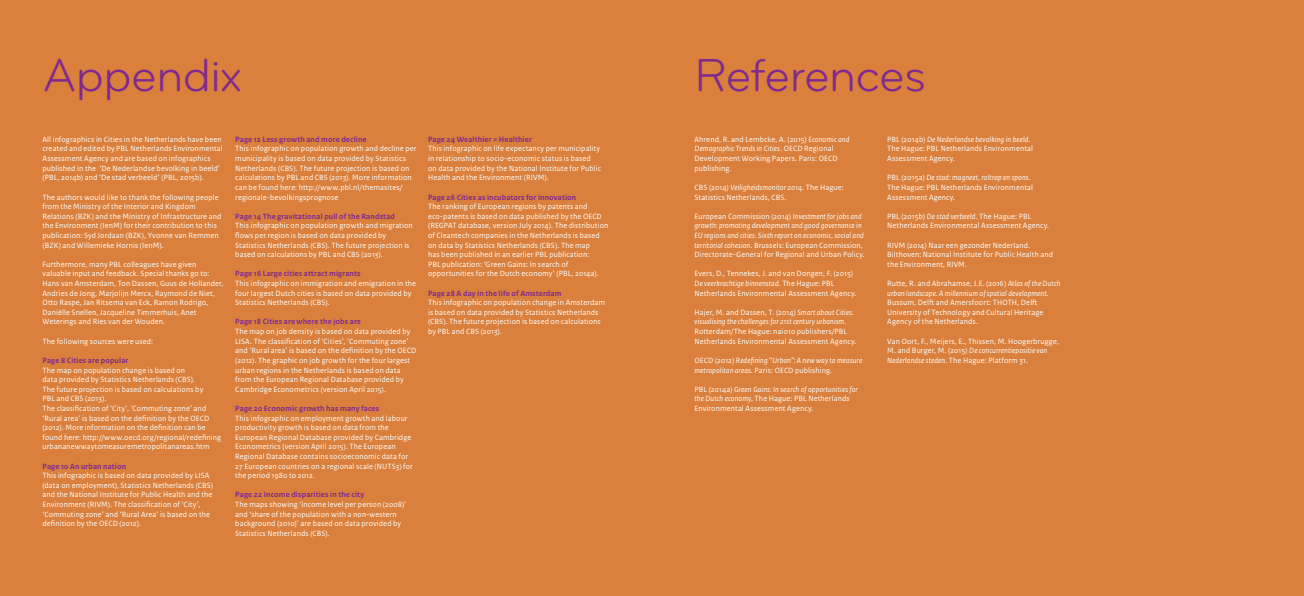
<style>
.page{position:relative;width:1304px;height:596px;background:#fff}
.page>*{position:absolute;margin:0;border:0;box-sizing:border-box;transform-origin:0 0}
.t1{font:48px "Bryant";letter-spacing:-.015em;color:#80298f}
.P_textpage{font:8px/9.6px "Rijksoverheid Sans Text";letter-spacing:.015em;color:#fff}
.P_textpage-2{font:700 8px "Rijksoverheid Sans Text";letter-spacing:.02em;color:#80298f}
.P_textpage-3{font:italic 8px/9.6px "Rijksoverheid Sans Text";letter-spacing:.015em;color:#fff}
.s1{font-style:italic}
.s2{font-style:normal}
</style>
<div class="page">
<div style="left:0;top:0;width:1304px;height:595px;background:#da803c"></div>
<h1 class="t1" style="left:43px;top:46px;width:201px">Appendix</h1>
<h1 class="t1" style="left:694px;top:46px;width:233px">References</h1>
<p class="P_textpage" style="left:43px;top:134px;width:182px">All infographics in Cities in the Netherlands have been created and edited by PBL Netherlands Environmental Assessment Agency and are based on infographics published in the ‘De Nederlandse bevolking in beeld’ (PBL, 2014b) and ‘De stad verbeeld’ (PBL, 2015b).</p>
<p class="P_textpage" style="left:43px;top:192px;width:180px">The authors would like to thank the following people from the Ministry of the Interior and Kingdom Relations (BZK) and the Ministry of Infrastructure and the Environment (IenM) for their contribution to this publication: Syd Jordaan (BZK), Yvonne van Remmen (BZK) and Willemieke Hornis (IenM).</p>
<p class="P_textpage" style="left:43px;top:259px;width:182px">Furthermore, many PBL colleagues have given valuable input and feedback. Special thanks go to:<br>Hans van Amsterdam, Ton Dassen, Guus de Hollander, Andries de Jong, Marjolijn Mercx, Raymond de Niet, Otto Raspe, Jan Ritsema van Eck, Ramon Rodrigo, Daniëlle Snellen, Jacqueline Timmerhuis, Anet Weterings and Ries van der Wouden.</p>
<p class="P_textpage" style="left:43px;top:336px;width:112px">The following sources were used:</p>
<p class="P_textpage-2" style="left:43px;top:355px;width:87px">Page 8 Cities are popular</p>
<p class="P_textpage" style="left:43px;top:365px;width:162px">The map on population change is based on<br>data provided by Statistics Netherlands (CBS).<br>The future projection is based on calculations by PBL and CBS (2013).</p>
<p class="P_textpage" style="left:43px;top:403px;width:180px">The classification of ‘City’, ‘Commuting zone’ and ‘Rural area’ is based on the definition by the OECD (2012). More information on the definition can be found here: http://www.oecd.org/regional/redefining urbananewwaytomeasuremetropolitanareas.htm</p>
<p class="P_textpage-2" style="left:43px;top:461px;width:85px">Page 10 An urban nation</p>
<p class="P_textpage" style="left:43px;top:470px;width:172px">This infographic is based on data provided by LISA (data on employment), Statistics Netherlands (CBS) and the National Institute for Public Health and the Environment (RIVM). The classification of ‘City’, ‘Commuting zone’ and ‘Rural Area’ is based on the definition by the OECD (2012).</p>
<p class="P_textpage-2" style="left:235px;top:135px;width:133px">Page 12 Less growth and more decline</p>
<p class="P_textpage" style="left:235px;top:144px;width:183px">This infographic on population growth and decline per municipality is based on data provided by Statistics Netherlands (CBS). The future projection is based on calculations by PBL and CBS (2013). More information can be found here: http://www.pbl.nl/themasites/ regionale-bevolkingsprognose</p>
<p class="P_textpage-2" style="left:235px;top:211px;width:161px">Page 14 The gravitational pull of the Randstad</p>
<p class="P_textpage" style="left:235px;top:221px;width:179px">This infographic on population growth and migration flows per region is based on data provided by Statistics Netherlands (CBS). The future projection is based on calculations by PBL and CBS (2013).</p>
<p class="P_textpage-2" style="left:235px;top:269px;width:127px">Page 16 Large cities attract migrants</p>
<p class="P_textpage" style="left:235px;top:278px;width:182px">This infographic on immigration and emigration in the four largest Dutch cities is based on data provided by<br>Statistics Netherlands (CBS).</p>
<p class="P_textpage-2" style="left:235px;top:317px;width:127px">Page 18 Cities are where the jobs are</p>
<p class="P_textpage" style="left:235px;top:326px;width:183px">The map on job density is based on data provided by LISA. The classification of ‘Cities’, ‘Commuting zone’ and ‘Rural area’ is based on the definition by the OECD (2012). The graphic on job growth for the four largest urban regions in the Netherlands is based on data from the European Regional Database provided by Cambridge Econometrics (version April 2015).</p>
<p class="P_textpage-2" style="left:235px;top:403px;width:145px">Page 20 Economic growth has many faces</p>
<p class="P_textpage" style="left:235px;top:413px;width:179px">This infographic on employment growth and labour productivity growth is based on data from the European Regional Database provided by Cambridge Econometrics (version April 2015). The European Regional Database contains socioeconomic data for 27 European countries on a regional scale (NUTS3) for the period 1980 to 2012.</p>
<p class="P_textpage-2" style="left:235px;top:490px;width:130px">Page 22 Income disparities in the city</p>
<p class="P_textpage" style="left:235px;top:499px;width:173px">The maps showing ‘income level per person (2008)’ and ‘share of the population with a non-western background (2010)’ are based on data provided by Statistics Netherlands (CBS).</p>
<p class="P_textpage-2" style="left:428px;top:135px;width:105px">Page 24 Wealthier = Healthier</p>
<p class="P_textpage" style="left:428px;top:144px;width:175px">This infographic on life expectancy per municipality in relationship to socio-economic status is based on data provided by the National Institute for Public Health and the Environment (RIVM).</p>
<p class="P_textpage-2" style="left:428px;top:192px;width:150px">Page 26 Cities as incubators for innovation</p>
<p class="P_textpage" style="left:428px;top:202px;width:182px">The ranking of European regions by patents and eco-patents is based on data published by the OECD (REGPAT database, version July 2014). The distribution of Cleantech companies in the Netherlands is based on data by Statistics Netherlands (CBS). The map<br>has been published in an earlier PBL publication:<br>PBL publication: ‘Green Gains: In search of opportunities for the Dutch economy’ (PBL, 2014a).</p>
<p class="P_textpage-2" style="left:428px;top:288px;width:135px">Page 28 A day in the life of Amsterdam</p>
<p class="P_textpage" style="left:428px;top:298px;width:178px">This infographic on population change in Amsterdam is based on data provided by Statistics Netherlands (CBS). The future projection is based on calculations by PBL and CBS (2013).</p>
<p class="P_textpage" style="left:694px;top:134px;width:156px">Ahrend, R. and Lembcke, A. (2015) <span class="s1">Economic and<br>Demographic Trends in Cities</span>. OECD Regional</p>
<p class="P_textpage" style="left:694px;top:154px;width:145px">Development Working Papers. Paris: OECD publishing.</p>
<p class="P_textpage" style="left:694px;top:182px;width:151px">CBS (2014) <span class="s1">Veiligheidsmonitor 2014</span>. The Hague:<br>Statistics Netherlands, CBS.</p>
<p class="P_textpage-3" style="left:694px;top:211px;width:172px"><span class="s2">European Commission (2014)</span> Investment for jobs and growth: promoting development and good governance in EU regions and cities. Sixth report on economic, social and territorial cohesion<span class="s2">. Brussels: European Commission, Directorate-General for Regional and Urban Policy.</span></p>
<p class="P_textpage" style="left:694px;top:269px;width:160px">Evers, D., Tennekes, J. and van Dongen, F. (2015)<br><span class="s1">De veerkrachtige binnenstad</span>. The Hague: PBL</p>
<p class="P_textpage" style="left:694px;top:288px;width:163px">Netherlands Environmental Assessment Agency.</p>
<p class="P_textpage" style="left:694px;top:307px;width:163px">Hajer, M. and Dassen, T. (2014) <span class="s1">Smart about Cities. visualising the challenges for 21st century urbanism</span>.<br>Rotterdam/The Hague: nai010 publishers/PBL Netherlands Environmental Assessment Agency.</p>
<p class="P_textpage-3" style="left:694px;top:355px;width:169px"><span class="s2">OECD (2012)</span> Redefining “Urban”: A new way to measure metropolitan areas<span class="s2">. Paris: OECD publishing.</span></p>
<p class="P_textpage" style="left:694px;top:384px;width:165px">PBL (2014a) <span class="s1">Green Gains: In search of opportunities for the Dutch economy</span>, The Hague: PBL Netherlands<br>Environmental Assessment Agency.</p>
<p class="P_textpage" style="left:887px;top:134px;width:147px">PBL (2014b) <span class="s1">De Nederlandse bevolking in beeld</span>.<br>The Hague: PBL Netherlands Environmental<br>Assessment Agency.</p>
<p class="P_textpage" style="left:887px;top:173px;width:147px">PBL (2015a) <span class="s1">De stad: magneet, roltrap en spons</span>.<br>The Hague: PBL Netherlands Environmental<br>Assessment Agency.</p>
<p class="P_textpage" style="left:887px;top:211px;width:163px">PBL (2015b) <span class="s1">De stad verbeeld</span>. The Hague: PBL<br>Netherlands Environmental Assessment Agency.</p>
<p class="P_textpage" style="left:887px;top:240px;width:167px">RIVM (2014) Naar een gezonder Nederland.<br>Bilthoven: National Institute for Public Health and the Environment, RIVM.</p>
<p class="P_textpage" style="left:887px;top:278px;width:175px">Rutte, R. and Abrahamse, J.E. (2016) <span class="s1">Atlas of the Dutch urban landscape. A millennium of spatial development</span>.<br>Bussum, Delft and Amersfoort: THOTH, Delft University of Technology and Cultural Heritage Agency of the Netherlands.</p>
<p class="P_textpage" style="left:887px;top:336px;width:173px">Van Oort, F., Meijers, E., Thissen, M. Hoogerbrugge,<br>M. and Burger, M. (2015) <span class="s1">De concurrentiepositie van<br>Nederlandse steden</span>. The Hague: Platform 31.</p>
</div>
